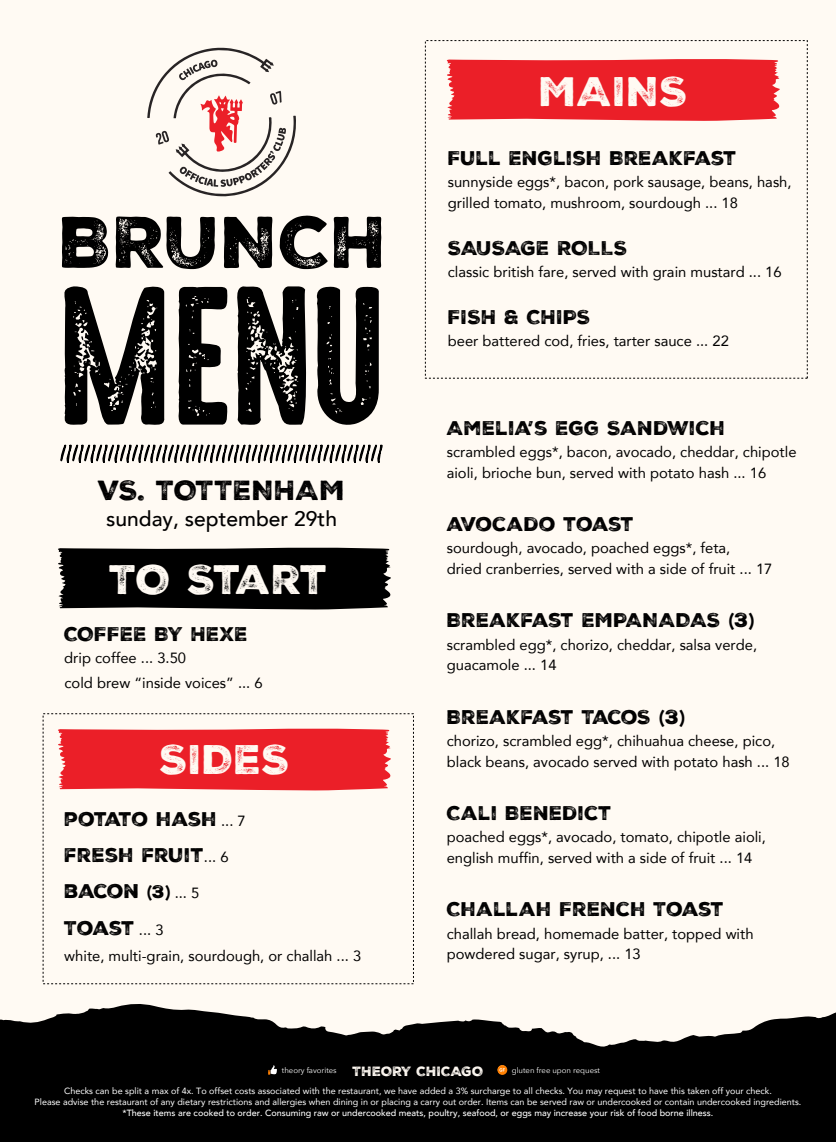
<style>
.page{position:relative;width:836px;height:1142px;background:#fff}
.page>*{position:absolute;margin:0;border:0;box-sizing:border-box;transform-origin:0 0}
.t1{font:40px "Nexa Rust Sans Black 2";color:#fffaf3}
.t2{font:26.8px "Nexa Rust Sans Black 2";color:#000}
.t3{font:500 21px "Avenir";color:#000}
.t4{font:19.2px "Nexa Rust Sans Black 2";color:#000}
.t5{font:19.2px "Nexa Rust Sans Black 2";letter-spacing:-.04em;color:#000}
.t6{font:19.2px "Nexa Rust Sans Black 2";letter-spacing:-.035em;color:#000}
.t7{font:19.2px "Nexa Rust Sans Black 2";letter-spacing:-.03em;color:#000}
.t8{font:14.8px/20.7px "Avenir";color:#000}
.t9{font:13px "Nexa Rust Sans Black 2";color:#fffaf3}
.t10{font:9px/11px "Avenir";color:#fff;text-align:center}
.t11{font:500 9px "Avenir";color:#fff}
.t12{font:7.8px "Avenir Next";color:#fff}
.s1{font-family:"Avenir";font-size:14.8px}
.s2{font-family:"Avenir";font-weight:900;font-size:17.7px}
.s3{font-size:17.7px}
.s4{font-family:"Avenir";font-weight:900;font-size:19.6px}
.s5{font-size:19.6px}
</style>
<div class="page">
<div style="left:0;top:973px;width:835px;height:168px;background:#000"></div>
<div style="left:0;top:0;width:835px;height:943px;background:#fffaf3"></div>
<svg style="left:0;top:715px;width:835px;height:332px"></svg>
<svg style="left:268px;top:1065px;width:9px;height:9px"></svg>
<svg style="left:497px;top:1065px;width:10px;height:9px"></svg>
<svg style="left:64px;top:286px;width:101px;height:139px"></svg>
<svg style="left:178px;top:286px;width:201px;height:139px"></svg>
<svg style="left:60px;top:444px;width:322px;height:19px"></svg>
<svg style="left:58px;top:547px;width:333px;height:63px;background:#111010"></svg>
<svg style="left:55px;top:727px;width:338px;height:64px;background:#ec343b"></svg>
<svg style="left:62px;top:217px;width:46px;height:51px"></svg>
<svg style="left:116px;top:216px;width:99px;height:53px"></svg>
<svg style="left:224px;top:216px;width:48px;height:52px"></svg>
<svg style="left:279px;top:215px;width:48px;height:54px"></svg>
<svg style="left:333px;top:217px;width:48px;height:51px"></svg>
<svg style="left:147px;top:47px;width:149px;height:149px"></svg>
<svg style="left:446px;top:59px;width:334px;height:62px;background:#ec2b33"></svg>
<h1 class="t1" style="left:539px;top:64px;width:151px">MAINS</h1>
<p class="t4" style="left:447px;top:145px;width:290px">FULL ENGLISH BREAKFAST</p>
<p class="t8" style="left:447px;top:171px;width:345px">sunnyside eggs*, bacon, pork sausage, beans, hash, grilled tomato, mushroom, sourdough ... 18</p>
<p class="t4" style="left:447px;top:235px;width:181px">SAUSAGE ROLLS</p>
<p class="t8" style="left:447px;top:261px;width:335px">classic british fare, served with grain mustard ... 16</p>
<p class="t4" style="left:447px;top:304px;width:144px">FISH &amp; CHIPS</p>
<p class="t8" style="left:447px;top:330px;width:282px">beer battered cod, fries, tarter sauce ... 22</p>
<h2 class="t2" style="left:98px;top:472px;width:249px">VS. TOTTENHAM</h2>
<h3 class="t3" style="left:106px;top:500px;width:232px">sunday, september 29th</h3>
<h1 class="t1" style="left:109px;top:553px;width:220px">TO START</h1>
<p class="t4" style="left:64px;top:621px;width:185px">COFFEE BY HEXE</p>
<p class="t8" style="left:64px;top:645px;width:200px;line-height:24.6px">drip coffee ... 3.50<br>cold brew “inside voices” ... 6</p>
<h1 class="t1" style="left:159px;top:732px;width:132px">SIDES</h1>
<p class="t6" style="left:64px;top:806px;width:183px">POTATO HASH <span class="s1">... 7</span></p>
<p class="t4" style="left:64px;top:841px;width:166px">FRESH FRUIT<span class="s1">... 6</span></p>
<p class="t4" style="left:64px;top:877px;width:136px">BACON <span class="s2">(</span><span class="s3">3</span><span class="s2">)</span> <span class="s1">... 5</span></p>
<p class="t4" style="left:64px;top:915px;width:101px">TOAST <span class="s1">... 3</span></p>
<p class="t8" style="left:64px;top:944px;width:298px">white, multi-grain, sourdough, or challah ... 3</p>
<p class="t4" style="left:446px;top:415px;width:280px">AMELIA’S EGG SANDWICH</p>
<p class="t8" style="left:446px;top:441px;width:351px">scrambled eggs*, bacon, avocado, cheddar, chipotle aioli, brioche bun, served with potato hash ... 16</p>
<p class="t7" style="left:446px;top:511px;width:189px">AVOCADO TOAST</p>
<p class="t8" style="left:446px;top:537px;width:327px">sourdough, avocado, poached eggs*, feta,<br>dried cranberries, served with a side of fruit ... 17</p>
<p class="t4" style="left:446px;top:607px;width:309px">BREAKFAST EMPANADAS <span class="s4">(</span><span class="s5">3</span><span class="s4">)</span></p>
<p class="t8" style="left:446px;top:633px;width:312px">scrambled egg*, chorizo, cheddar, salsa verde, guacamole ... 14</p>
<p class="t5" style="left:446px;top:704px;width:240px">BREAKFAST TACOS <span class="s4">(</span><span class="s5">3</span><span class="s4">)</span></p>
<p class="t8" style="left:446px;top:730px;width:344px">chorizo, scrambled egg*, chihuahua cheese, pico, black beans, avocado served with potato hash ... 18</p>
<p class="t4" style="left:446px;top:800px;width:166px">CALI BENEDICT</p>
<p class="t8" style="left:446px;top:826px;width:320px">poached eggs*, avocado, tomato, chipotle aioli, english muffin, served with a side of fruit ... 14</p>
<p class="t4" style="left:446px;top:896px;width:279px">CHALLAH FRENCH TOAST</p>
<p class="t8" style="left:446px;top:922px;width:308px">challah bread, homemade batter, topped with powdered sugar, syrup, ... 13</p>
<p class="t9" style="left:352px;top:1062px;width:132px">THEORY CHICAGO</p>
<p class="t12" style="left:282px;top:1063px;width:56px">theory favorites</p>
<p class="t12" style="left:511px;top:1063px;width:90px">gluten free upon request</p>
<p class="t10" style="left:35px;top:1084px;width:768px">Checks can be split a max of 4x. To offset costs associated with the restaurant, we have added a 3% surcharge to all checks. You may request to have this taken off your check.<br>Please advise the restaurant of any dietary restrictions and allergies when dining in or placing a carry out order. Items can be served raw or undercooked or contain undercooked ingredients.</p>
<p class="t11" style="left:122px;top:1104px;width:592px">*These items are cooked to order. Consuming raw or undercooked meats, poultry, seafood, or eggs may increase your risk of food borne illness.</p>
</div>
